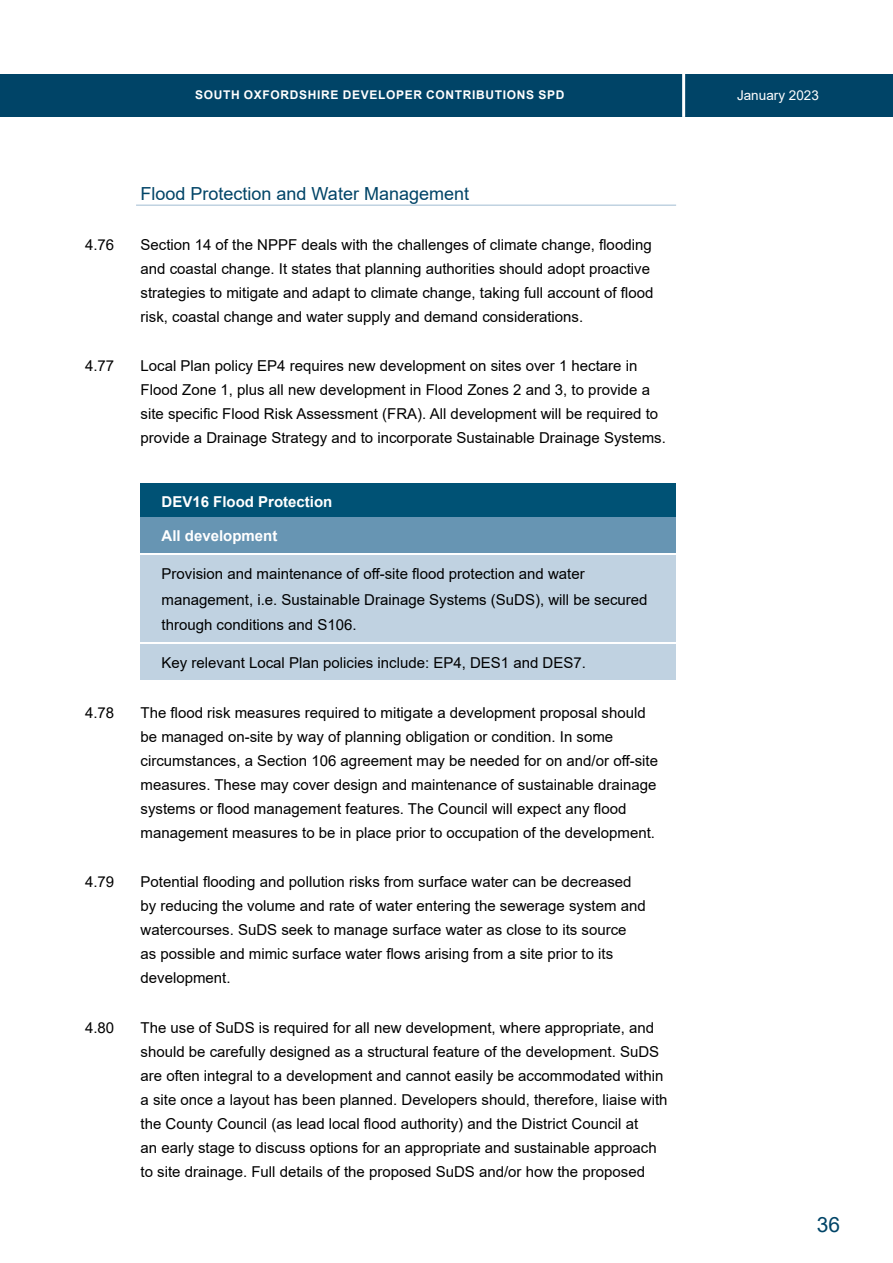
<style>
.page{position:relative;width:893px;height:1263px;background:#fff}
.page>*{position:absolute;margin:0;border:0;box-sizing:border-box;transform-origin:0 0}
.t1{font:21px "Arial";color:#004467}
.SODC_Small_header{font:18px "Arial";color:#004467}
.SODC_DEV3_table{font:15px/24px "Arial";color:#000}
.SODC_DEV1_BLUE_TITLE{font:700 15px "Arial";color:#fff}
.SODC_DEV_2_Blue{font:700 15px "Arial";color:#fff}
.t2{font:13.5px "Arial";color:#fff}
.t3{font:700 12px "Arial";letter-spacing:.055em;color:#fff}
</style>
<div class="page">
<div style="left:0;top:75px;width:893px;height:42px;background:#004467"></div>
<hr style="left:682px;top:64px;width:3px;height:53px;background:#fff">
<hr style="left:136px;top:204px;width:540px;height:2px;background:#c0d2e1">
<div style="left:140px;top:483px;width:536px;height:36px;background:#005275"></div>
<div style="left:140px;top:517px;width:536px;height:35px;background:#6795b3"></div>
<div style="left:140px;top:555px;width:536px;height:87px;background:#c0d2e1"></div>
<div style="left:140px;top:645px;width:536px;height:35px;background:#c0d2e1"></div>
<p class="t3" style="left:195px;top:86px;width:371px">SOUTH OXFORDSHIRE DEVELOPER CONTRIBUTIONS SPD</p>
<p class="SODC_Small_header" style="left:141px;top:181px;width:330px">Flood Protection and Water Management</p>
<p class="SODC_DEV3_table" style="left:85px;top:232px;width:31px">4.76</p>
<p class="SODC_DEV3_table" style="left:141px;top:232px;width:514px">Section 14 of the NPPF deals with the challenges of climate change, flooding and coastal change. It states that planning authorities should adopt proactive strategies to mitigate and adapt to climate change, taking full account of flood risk, coastal change and water supply and demand considerations.</p>
<p class="SODC_DEV3_table" style="left:85px;top:354px;width:31px">4.77</p>
<p class="SODC_DEV3_table" style="left:141px;top:354px;width:527px">Local Plan policy EP4 requires new development on sites over 1 hectare in Flood Zone 1, plus all new development in Flood Zones 2 and 3, to provide a site specific Flood Risk Assessment (FRA). All development will be required to provide a Drainage Strategy and to incorporate Sustainable Drainage Systems.</p>
<p class="SODC_DEV1_BLUE_TITLE" style="left:162px;top:491px;width:172px">DEV16 Flood Protection</p>
<p class="SODC_DEV_2_Blue" style="left:162px;top:525px;width:117px">All development</p>
<p class="SODC_DEV3_table" style="left:162px;top:561px;width:488px;line-height:25.5px">Provision and maintenance of off-site flood protection and water management, i.e. Sustainable Drainage Systems (SuDS), will be secured through conditions and S106.</p>
<p class="SODC_DEV3_table" style="left:162px;top:651px;width:426px">Key relevant Local Plan policies include: EP4, DES1 and DES7.</p>
<p class="SODC_DEV3_table" style="left:85px;top:700px;width:31px">4.78</p>
<p class="SODC_DEV3_table" style="left:141px;top:700px;width:519px">The flood risk measures required to mitigate a development proposal should be managed on-site by way of planning obligation or condition. In some circumstances, a Section 106 agreement may be needed for on and/or off-site measures. These may cover design and maintenance of sustainable drainage systems or flood management features. The Council will expect any flood management measures to be in place prior to occupation of the development.</p>
<p class="SODC_DEV3_table" style="left:85px;top:870px;width:31px">4.79</p>
<p class="SODC_DEV3_table" style="left:141px;top:870px;width:507px">Potential flooding and pollution risks from surface water can be decreased by reducing the volume and rate of water entering the sewerage system and watercourses. SuDS seek to manage surface water as close to its source as possible and mimic surface water flows arising from a site prior to its development.</p>
<p class="SODC_DEV3_table" style="left:85px;top:1015px;width:31px">4.80</p>
<p class="SODC_DEV3_table" style="left:141px;top:1015px;width:528px">The use of SuDS is required for all new development, where appropriate, and should be carefully designed as a structural feature of the development. SuDS are often integral to a development and cannot easily be accommodated within a site once a layout has been planned. Developers should, therefore, liaise with the County Council (as lead local flood authority) and the District Council at<br>an early stage to discuss options for an appropriate and sustainable approach to site drainage. Full details of the proposed SuDS and/or how the proposed</p>
<p class="t2" style="left:737px;top:86px;width:83px">January 2023</p>
<h1 class="t1" style="left:817px;top:1210px;width:25px">36</h1>
</div>
